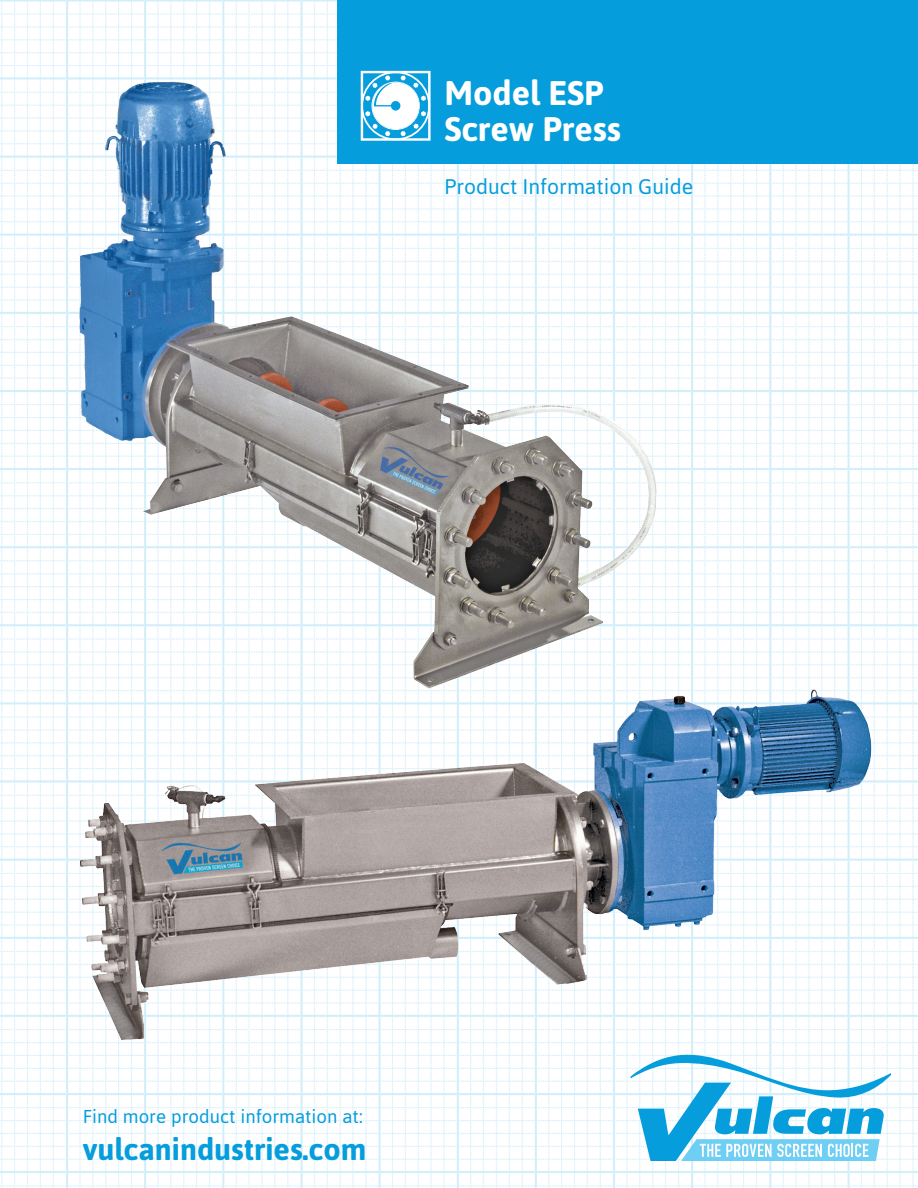
<style>
.page{position:relative;width:918px;height:1188px;background:#fff}
.page>*{position:absolute;margin:0;border:0;box-sizing:border-box;transform-origin:0 0}
.t1{font:700 34.05px/36px "Asap";color:#fff}
.t2{font:700 30.45px "Asap";color:#069ddc}
.t3{font:21.15px "Asap";color:#069ddc}
.t4{font:18.6px "Asap";color:#069ddc}
</style>
<div class="page">
<img style="left:0;top:0;width:918px;height:1188px">
<svg style="left:631px;top:1055px;width:260px;height:106px"></svg>
<div style="left:338px;top:0;width:580px;height:164px;background:#069ddc"></div>
<img style="left:74px;top:72px;width:624px;height:606px">
<img style="left:66px;top:678px;width:826px;height:374px">
<h1 class="t1" style="left:444px;top:74px;width:178px">Model ESP<br>Screw Press</h1>
<p class="t3" style="left:444px;top:174px;width:250px">Product Information Guide</p>
<p class="t4" style="left:83px;top:1106px;width:282px">Find more product information at:</p>
<h2 class="t2" style="left:83px;top:1131px;width:285px">vulcanindustries.com</h2>
</div>
